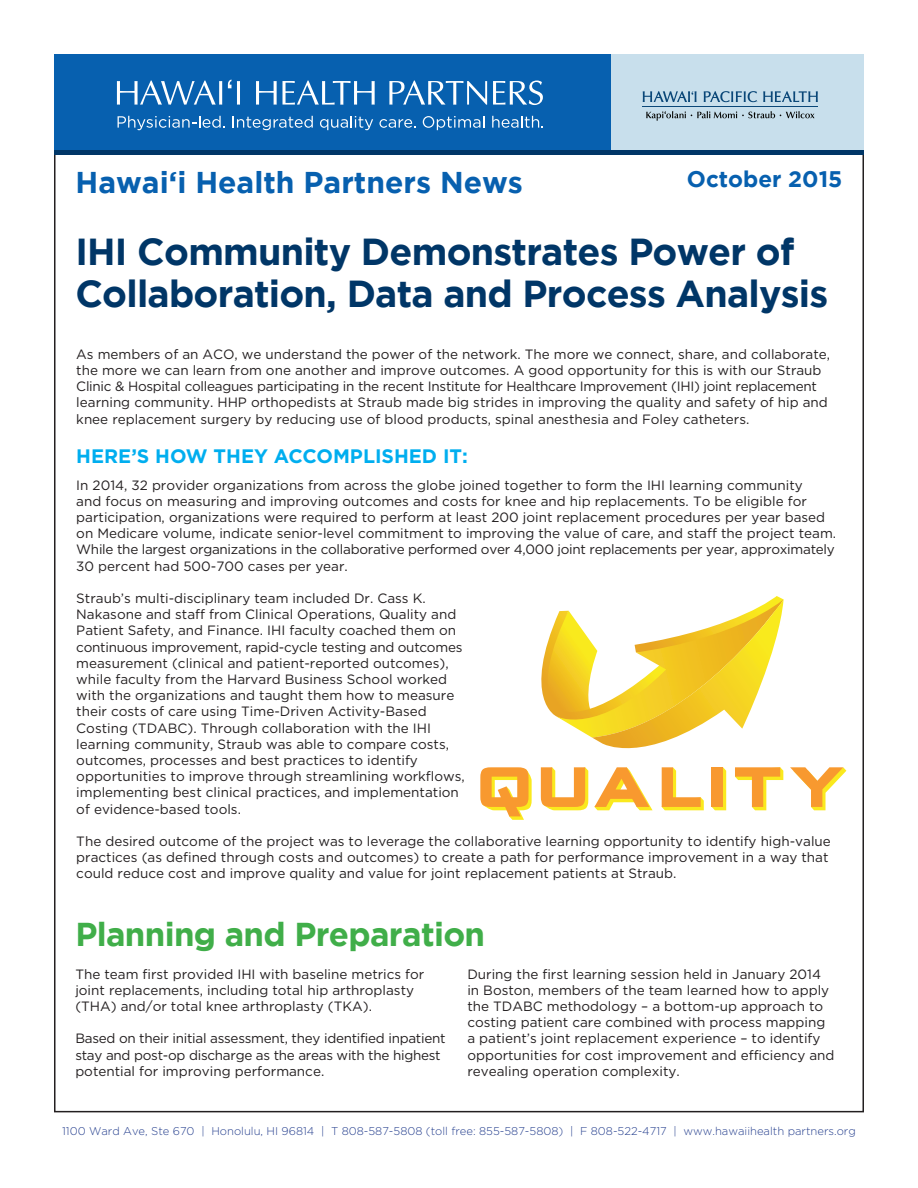
<style>
.page{position:relative;width:918px;height:1188px;background:#fff}
.page>*{position:absolute;margin:0;border:0;box-sizing:border-box;transform-origin:0 0}
.t1{font:700 37.5px/42px "Gotham";letter-spacing:-.02em;color:#003667}
.t2{font:700 33px "Gotham";letter-spacing:-.02em;color:#40ae49}
.t3{font:700 30px "Gotham";color:#0760af}
.t4{font:700 22.5px "Gotham";color:#0760af}
.t5{font:700 19.5px "Gotham";color:#00aeef}
.t6{font:13.5px/16.2px "Gotham";color:#231f20}
.t7{font:13.5px/16.2px "Gotham";letter-spacing:-.02em;color:#231f20}
.t8{font:300 11.25px "Gotham";color:#253f8e}
</style>
<div class="page">
<div style="left:54px;top:54px;width:558px;height:99px;background:#0760af"></div>
<div style="left:612px;top:54px;width:252px;height:99px;background:#c8dfec"></div>
<hr style="left:54px;top:151px;width:810px;height:4px;background:#003667">
<hr style="left:642px;top:106px;width:176px;height:1px;background:#0a4778">
<svg style="left:643px;top:91px;width:54px;height:11px"></svg>
<svg style="left:704px;top:91px;width:53px;height:11px"></svg>
<svg style="left:763px;top:91px;width:55px;height:11px"></svg>
<svg style="left:646px;top:111px;width:169px;height:10px"></svg>
<svg style="left:117px;top:81px;width:105px;height:24px"></svg>
<svg style="left:228px;top:80px;width:3px;height:8px"></svg>
<svg style="left:237px;top:81px;width:3px;height:24px"></svg>
<svg style="left:256px;top:81px;width:21px;height:24px"></svg>
<svg style="left:283px;top:81px;width:92px;height:24px"></svg>
<svg style="left:389px;top:81px;width:98px;height:24px"></svg>
<svg style="left:493px;top:81px;width:50px;height:24px"></svg>
<svg style="left:118px;top:116px;width:107px;height:14px"></svg>
<svg style="left:233px;top:116px;width:80px;height:14px"></svg>
<svg style="left:320px;top:116px;width:53px;height:14px"></svg>
<svg style="left:379px;top:119px;width:37px;height:9px"></svg>
<svg style="left:423px;top:116px;width:61px;height:14px"></svg>
<svg style="left:492px;top:116px;width:51px;height:12px"></svg>
<svg style="left:480px;top:596px;width:304px;height:224px"></svg>
<svg style="left:790px;top:767px;width:56px;height:43px"></svg>
<h3 class="t3" style="left:76px;top:165px;width:449px">Hawai‘i Health Partners News</h3>
<h3 class="t4" style="left:687px;top:166px;width:157px">October 2015</h3>
<h1 class="t1" style="left:75px;top:230px;width:754px">IHI Community Demonstrates Power of<br>Collaboration, Data and Process Analysis</h1>
<p class="t6" style="left:76px;top:346px;width:755px">As members of an ACO, we understand the power of the network. The more we connect, share, and collaborate, the more we can learn from one another and improve outcomes. A good opportunity for this is with our Straub Clinic &amp; Hospital colleagues participating in the recent Institute for Healthcare Improvement (IHI) joint replacement learning community. HHP orthopedists at Straub made big strides in improving the quality and safety of hip and knee replacement surgery by reducing use of blood products, spinal anesthesia and Foley catheters.</p>
<h3 class="t5" style="left:76px;top:445px;width:393px">HERE’S HOW TH EY ACCOMPLISH ED IT:</h3>
<p class="t6" style="left:76px;top:476px;width:761px">In 2014, 32 provider organizations from across the globe joined together to form the IHI learning community<br>and focus on measuring and improving outcomes and costs for knee and hip replacements. To be eligible for participation, organizations were required to perform at least 200 joint replacement procedures per year based on Medicare volume, indicate senior-level commitment to improving the value of care, and staff the project team.<br>While the largest organizations in the collaborative performed over 4,000 joint replacements per year, approximately 30 percent had 500-700 cases per year.</p>
<p class="t6" style="left:76px;top:590px;width:390px">Straub’s multi-disciplinary team included Dr. Cass K.<br>Nakasone and staff from Clinical Operations, Quality and Patient Safety, and Finance. IHI faculty coached them on continuous improvement, rapid-cycle testing and outcomes measurement (clinical and patient-reported outcomes), while faculty from the Harvard Business School worked with the organizations and taught them how to measure their costs of care using Time-Driven Activity-Based Costing (TDABC). Through collaboration with the IHI learning community, Straub was able to compare costs, outcomes, processes and best practices to identify opportunities to improve through streamlining workflows, implementing best clinical practices, and implementation of evidence-based tools.</p>
<p class="t6" style="left:76px;top:833px;width:756px">The desired outcome of the project was to leverage the collaborative learning opportunity to identify high-value practices (as defined through costs and outcomes) to create a path for performance improvement in a way that could reduce cost and improve quality and value for joint replacement patients at Straub.</p>
<h2 class="t2" style="left:75px;top:915px;width:411px">Planning and Preparation</h2>
<p class="t6" style="left:75px;top:966px;width:351px">The team first provided IHI with baseline metrics for joint replacements, including total hip arthroplasty (THA) and/or total knee arthroplasty (TKA).</p>
<p class="t7" style="left:75px;top:1030px;width:372px">Based on their initial assessment, they identified inpatient stay and post-op discharge as the areas with the highest potential for improving performance.</p>
<p class="t6" style="left:467px;top:966px;width:369px">During the first learning session held in January 2014 in Boston, members of the team learned how to apply the TDABC methodology – a bottom-up approach to costing patient care combined with process mapping a patient’s joint replacement experience – to identify opportunities for cost improvement and efficiency and revealing operation complexity.</p>
<p class="t8" style="left:62px;top:1125px;width:795px">1100 Ward Ave, Ste 670 | Honolulu, HI 96814 | T 808-587-5808 (toll free: 855-587-5808) | F 808-522-4717 | www.hawaiihealth partners.org</p>
</div>
